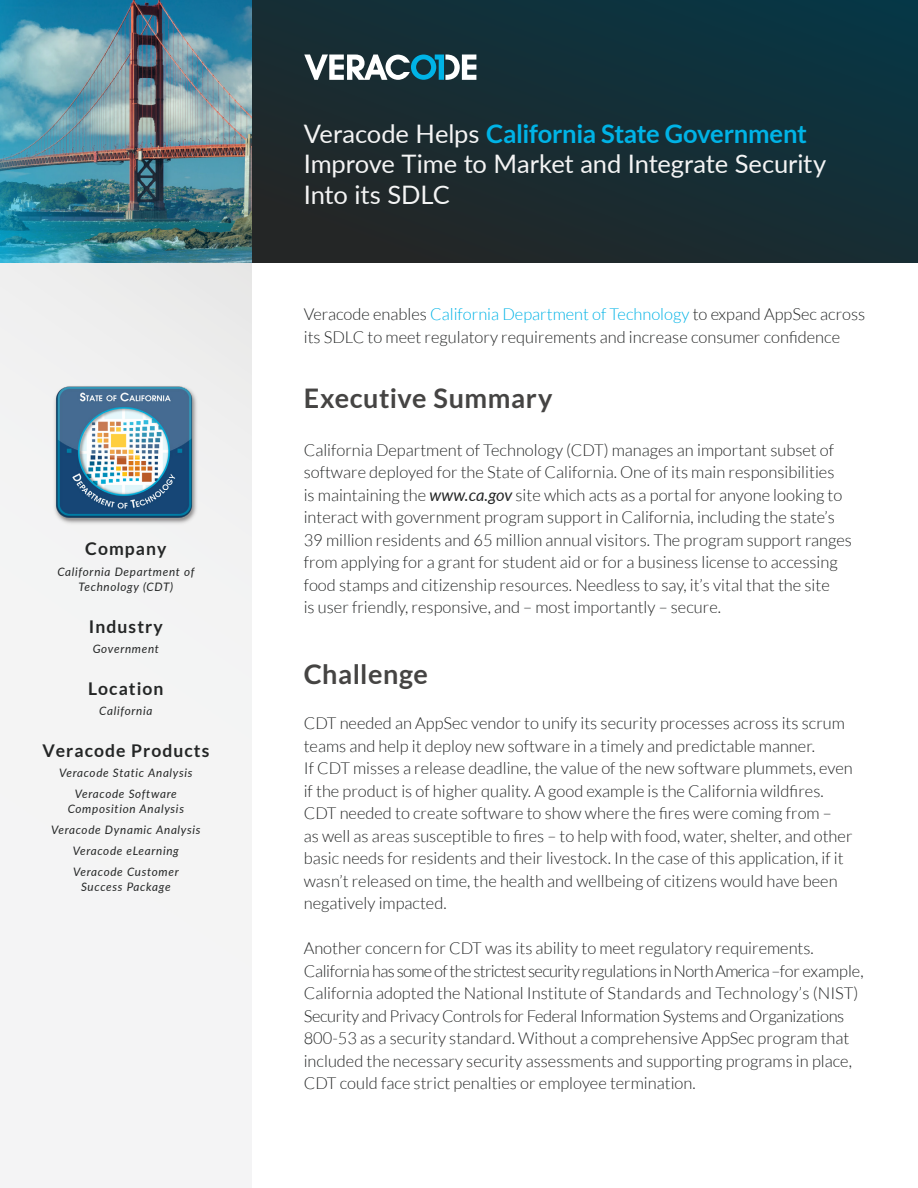
<style>
.page{position:relative;width:918px;height:1188px;background:#fff}
.page>*{position:absolute;margin:0;border:0;box-sizing:border-box;transform-origin:0 0}
.t1{font:700 27px "Lato";letter-spacing:.02em;color:#454443}
.t2{font:25.5px/30.6px "Lato";letter-spacing:-.005em;color:#f4f4f4}
.t3{font:700 17.55px "Lato";letter-spacing:.06em;color:#242626}
.t4{font:300 16.5px/22.5px "Lato";color:#242626}
.t5{font:italic 11.7px/21px "Lato";letter-spacing:.06em;color:#242626;text-align:center}
.s1{font-weight:700;color:#00b3e6}
.s2{color:#00b3e6}
.s3{font-weight:400;font-style:italic}
</style>
<div class="page">
<div style="left:0;top:151px;width:252px;height:1037px;background:#f4f4f4"></div>
<div style="left:0;top:0;width:918px;height:263px;background:linear-gradient(to bottom,#0d333f,#20282a)"></div>
<img style="left:0;top:0;width:252px;height:263px">
<svg style="left:304px;top:55px;width:172px;height:25px"></svg>
<img style="left:54px;top:385px;width:143px;height:139px">
<p class="t3" style="left:85px;top:539px;width:83px">Company</p>
<p class="t5" style="left:57px;top:564px;width:139px;line-height:15px">California Department of<br>Technology (CDT)</p>
<p class="t3" style="left:89px;top:616px;width:75px">Industry</p>
<p class="t5" style="left:93px;top:638px;width:68px">Government</p>
<p class="t3" style="left:88px;top:678px;width:77px">Location</p>
<p class="t5" style="left:99px;top:700px;width:55px">California</p>
<p class="t3" style="left:42px;top:740px;width:169px">Veracode Products</p>
<p class="t5" style="left:59px;top:762px;width:135px">Veracode Static Analysis<br>Veracode Software</p>
<p class="t5" style="left:51px;top:798px;width:151px">Composition Analysis<br>Veracode Dynamic Analysis<br>Veracode eLearning<br>Veracode Customer</p>
<p class="t5" style="left:81px;top:876px;width:91px">Success Package</p>
<h2 class="t2" style="left:304px;top:117px;width:524px">Veracode Helps <span class="s1">California State Government<br></span>Improve Time to Market and Integrate Security<br>Into its SDLC</h2>
<p class="t4" style="left:304px;top:303px;width:563px">Veracode enables <span class="s2">California Department of Technology</span> to expand AppSec across its SDLC to meet regulatory requirements and increase consumer confidence</p>
<h1 class="t1" style="left:304px;top:383px;width:250px">Executive Summary</h1>
<p class="t4" style="left:304px;top:439px;width:550px">California Department of Technology (CDT) manages an important subset of software deployed for the State of California. One of its main responsibilities<br>is maintaining the <span class="s3">www.ca.gov</span> site which acts as a portal for anyone looking to interact with government program support in California, including the state’s 39 million residents and 65 million annual visitors. The program support ranges from applying for a grant for student aid or for a business license to accessing food stamps and citizenship resources. Needless to say, it’s vital that the site<br>is user friendly, responsive, and – most importantly – secure.</p>
<h1 class="t1" style="left:304px;top:659px;width:126px">Challenge</h1>
<p class="t4" style="left:304px;top:712px;width:551px">CDT needed an AppSec vendor to unify its security processes across its scrum teams and help it deploy new software in a timely and predictable manner.<br>If CDT misses a release deadline, the value of the new software plummets, even if the product is of higher quality. A good example is the California wildfires.<br>CDT needed to create software to show where the fires were coming from –<br>as well as areas susceptible to fires – to help with food, water, shelter, and other basic needs for residents and their livestock. In the case of this application, if it wasn’t released on time, the health and wellbeing of citizens would have been negatively impacted.</p>
<p class="t4" style="left:304px;top:937px;width:561px">Another concern for CDT was its ability to meet regulatory requirements.<br>California has some of the strictest security regulations in North America –for example, California adopted the National Institute of Standards and Technology’s (NIST)<br>Security and Privacy Controls for Federal Information Systems and Organizations 800-53 as a security standard. Without a comprehensive AppSec program that included the necessary security assessments and supporting programs in place, CDT could face strict penalties or employee termination.</p>
</div>
